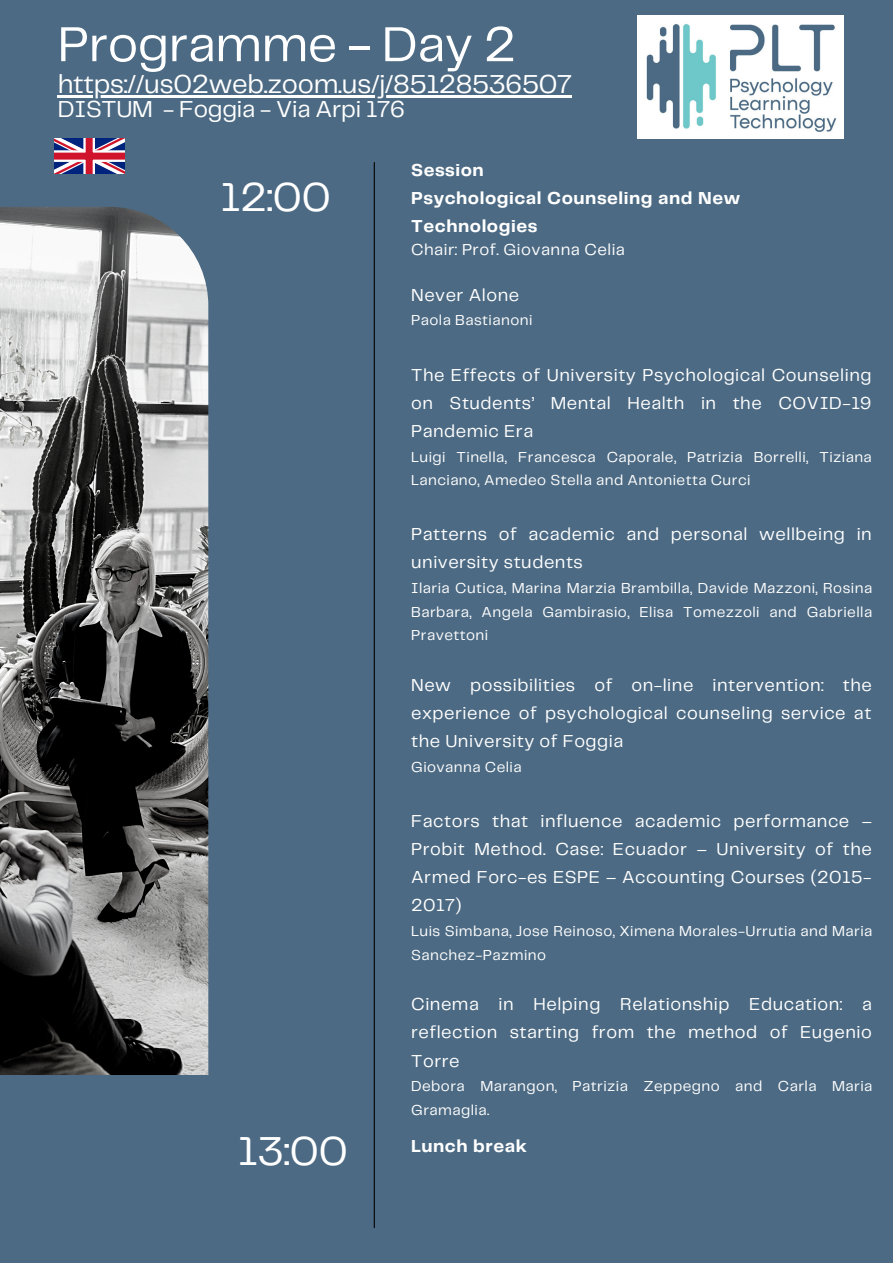
<style>
.page{position:relative;width:893px;height:1264px;background:#fff}
.page>*{position:absolute;margin:0;border:0;box-sizing:border-box;transform-origin:0 0}
.t1{font:51px "Telegraf";letter-spacing:-.01em;color:#fff}
.t2{font:42px "Telegraf";color:#fff}
.t3{font:27px "Telegraf";letter-spacing:-.01em;color:#fff}
.t4{font:24px "Telegraf";letter-spacing:-.01em;color:#fff}
.t5{font:18px/28px "Telegraf";letter-spacing:.03em;color:#fff;text-align:justify}
.t6{font:700 18px/28px "Telegraf";letter-spacing:.03em;color:#fff}
.t7{font:16.5px "Telegraf";letter-spacing:.03em;color:#fff}
.t8{font:15px/23.5px "Telegraf";letter-spacing:.03em;color:#fff}
</style>
<div class="page">
<div style="left:0;top:0;width:892px;height:1262px;background:#4c6a83"></div>
<hr style="left:374px;top:162px;width:1px;height:1065px;background:#000">
<img style="left:0;top:207px;width:208px;height:867px">
<img style="left:637px;top:15px;width:206px;height:124px">
<svg style="left:54px;top:139px;width:70px;height:34px"></svg>
<svg style="left:54px;top:150px;width:70px;height:12px"></svg>
<svg style="left:83px;top:139px;width:12px;height:34px"></svg>
<div style="left:54px;top:153px;width:70px;height:7px;background:#cf142b"></div>
<div style="left:86px;top:139px;width:7px;height:34px;background:#cf142b"></div>
<hr style="left:58px;top:95px;width:513px;height:2px;background:#fff">
<h1 class="t1" style="left:58px;top:22px;width:459px">Programme - Day 2</h1>
<h3 class="t3" style="left:58px;top:72px;width:516px">https://us02web.zoom.us/j/85128536507</h3>
<h3 class="t4" style="left:58px;top:99px;width:348px">DISTUM - Foggia - Via Arpi 176</h3>
<h2 class="t2" style="left:220px;top:179px;width:112px">12:00</h2>
<p class="t6" style="left:411px;top:157px;width:330px">Session<br>Psychological Counseling and New<br>Technologies</p>
<p class="t7" style="left:411px;top:243px;width:215px">Chair: Prof. Giovanna Celia</p>
<p class="t5" style="left:411px;top:281px;width:109px">Never Alone</p>
<p class="t8" style="left:411px;top:309px;width:123px">Paola Bastianoni</p>
<p class="t5" style="left:411px;top:361px;width:462px">The Effects of University Psychological Counseling on Students’ Mental Health in the COVID-19<br>Pandemic Era</p>
<p class="t8" style="left:411px;top:445px;width:462px">Luigi Tinella, Francesca Caporale, Patrizia Borrelli, Tiziana<br>Lanciano, Amedeo Stella and Antonietta Curci</p>
<p class="t5" style="left:411px;top:521px;width:462px">Patterns of academic and personal wellbeing in university students</p>
<p class="t8" style="left:411px;top:577px;width:462px;text-align:justify">Ilaria Cutica, Marina Marzia Brambilla, Davide Mazzoni, Rosina Barbara, Angela Gambirasio, Elisa Tomezzoli and Gabriella Pravettoni</p>
<p class="t5" style="left:411px;top:672px;width:462px">New possibilities of on-line intervention: the experience of psychological counseling service at the University of Foggia</p>
<p class="t8" style="left:411px;top:756px;width:112px">Giovanna Celia</p>
<p class="t5" style="left:411px;top:808px;width:462px">Factors that influence academic performance – Probit Method. Case: Ecuador – University of the Armed Forc-es ESPE – Accounting Courses (2015- 2017)</p>
<p class="t8" style="left:411px;top:920px;width:462px">Luis Simbana, Jose Reinoso, Ximena Morales-Urrutia and Maria<br>Sanchez-Pazmino</p>
<p class="t5" style="left:411px;top:991px;width:462px">Cinema in Helping Relationship Education: a reflection starting from the method of Eugenio Torre</p>
<p class="t8" style="left:411px;top:1075px;width:463px">Debora Marangon, Patrizia Zeppegno and Carla Maria<br>Gramaglia.</p>
<h2 class="t2" style="left:238px;top:1133px;width:112px">13:00</h2>
<p class="t6" style="left:411px;top:1132px;width:117px">Lunch break</p>
</div>
